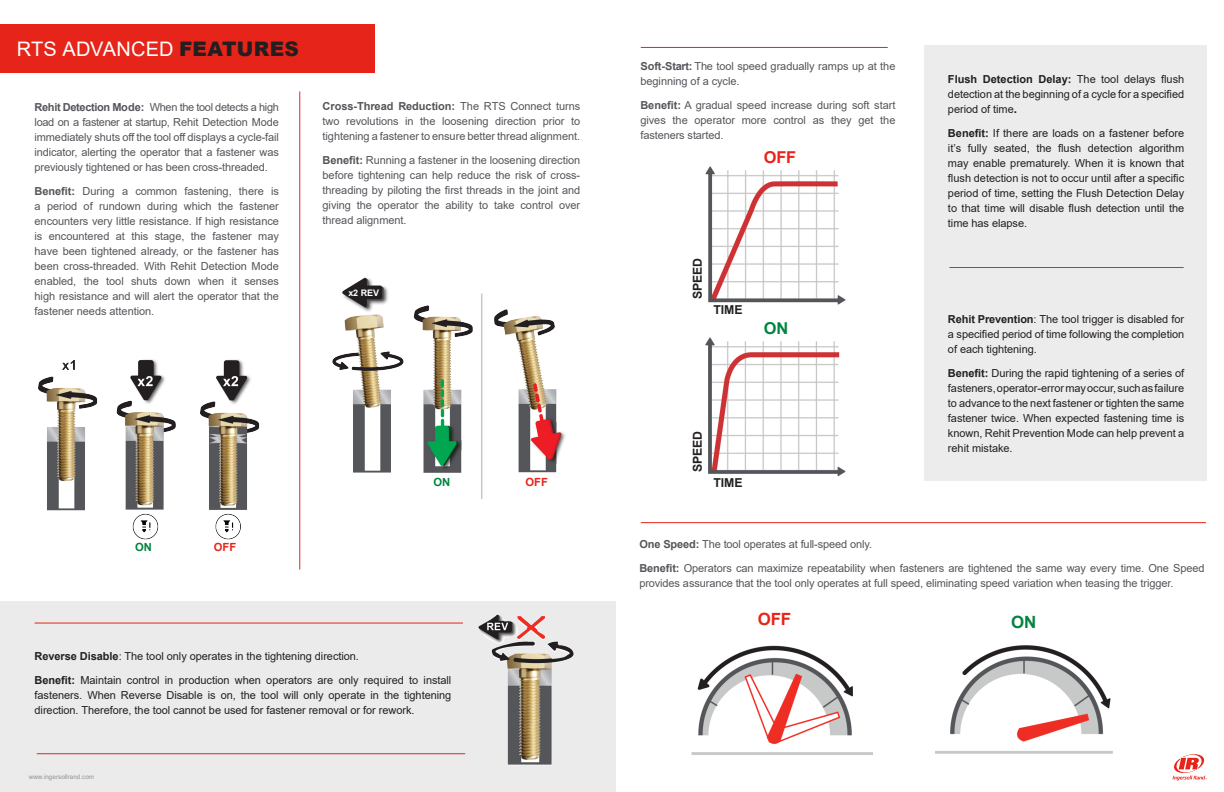
<style>
.page{position:relative;width:1224px;height:792px;background:#fff}
.page>*{position:absolute;margin:0;border:0;box-sizing:border-box;transform-origin:0 0}
.ChartBody{font:20px "Arial";color:#fff}
.t1{font:700 16.9px "Arial";color:#e72419}
.t2{font:700 16.9px "Arial";color:#00843f}
.t3{font:700 16.4px "Arial";color:#e72419}
.t4{font:700 16.4px "Arial";color:#00843f}
.t5{font:700 12.3px "Arial";letter-spacing:-.005em;color:#231f20}
.t6{font:700 11.2px "Arial";letter-spacing:-.005em;color:#e72419}
.t7{font:700 11.2px "Arial";color:#00843f}
.t8{font:11px/15px "Arial";letter-spacing:-.01em;color:#54555a;text-align:justify}
.t9{font:11px/15px "Arial";letter-spacing:-.005em;color:#231f20;text-align:justify}
.t10{font:700 9px "Arial";color:#fff}
.t11{font:6.4px "Arial";color:#919396}
.s1{font-weight:900;color:#231f20}
.s2{font-weight:700}
.s3{font-weight:700;font-size:12px}
</style>
<div class="page">
<div style="left:924px;top:46px;width:283px;height:435px;background:#edecec"></div>
<div style="left:0;top:601px;width:616px;height:190px;background:#ecebeb"></div>
<hr style="left:641px;top:47px;width:247px;height:1px;background:#e72419">
<svg style="left:1173px;top:754px;width:34px;height:26px"></svg>
<div style="left:0;top:24px;width:374px;height:49px;background:#e72419"></div>
<img style="left:478px;top:615px;width:96px;height:150px">
<img style="left:39px;top:359px;width:221px;height:181px">
<img style="left:332px;top:277px;width:233px;height:222px">
<hr style="left:300px;top:91px;width:1px;height:479px;background:#e72419">
<hr style="left:37px;top:753px;width:428px;height:1px;background:#e72419">
<img style="left:935px;top:645px;width:178px;height:109px">
<img style="left:691px;top:645px;width:181px;height:110px">
<img style="left:705px;top:166px;width:141px;height:139px">
<hr style="left:641px;top:522px;width:565px;height:1px;background:#e72419">
<hr style="left:950px;top:267px;width:234px;height:1px;background:#e72419">
<img style="left:705px;top:337px;width:141px;height:140px">
<hr style="left:35px;top:623px;width:428px;height:1px;background:#e72419">
<p class="ChartBody" style="left:17px;top:35px;width:284px">RTS ADVANCED <span class="s1">FEATURES</span></p>
<p class="t8" style="left:35px;top:100px;width:246px"><span class="s2">Rehit Detection Mode:</span> When the tool detects a high load on a fastener at startup, Rehit Detection Mode immediately shuts off the tool off displays a cycle-fail indicator, alerting the operator that a fastener was previously tightened or has been cross-threaded.</p>
<p class="t8" style="left:35px;top:184px;width:246px"><span class="s2">Benefit:</span> During a common fastening, there is a period of rundown during which the fastener encounters very little resistance. If high resistance is encountered at this stage, the fastener may have been tightened already, or the fastener has been cross-threaded. With Rehit Detection Mode enabled, the tool shuts down when it senses high resistance and will alert the operator that the fastener needs attention.</p>
<p class="t8" style="left:323px;top:98px;width:259px"><span class="s2">Cross-Thread Reduction:</span> The RTS Connect turns two revolutions in the loosening direction prior to tightening a fastener to ensure better thread alignment.</p>
<p class="t8" style="left:323px;top:152px;width:259px"><span class="s2">Benefit:</span> Running a fastener in the loosening direction before tightening can help reduce the risk of cross&shy;threading by piloting the first threads in the joint and giving the operator the ability to take control over thread alignment.</p>
<p class="t10" style="left:348px;top:287px;width:32px">x2 REV</p>
<p class="t7" style="left:135px;top:539px;width:18px">ON</p>
<p class="t6" style="left:214px;top:539px;width:24px">OFF</p>
<p class="t7" style="left:433px;top:475px;width:18px">ON</p>
<p class="t6" style="left:526px;top:474px;width:24px">OFF</p>
<p class="t9" style="left:35px;top:648px;width:326px"><span class="s2">Reverse Disable</span>: The tool only operates in the tightening direction.</p>
<p class="t9" style="left:35px;top:672px;width:418px"><span class="s2">Benefit:</span> Maintain control in production when operators are only required to install fasteners. When Reverse Disable is on, the tool will only operate in the tightening direction. Therefore, the tool cannot be used for fastener removal or for rework.</p>
<p class="t11" style="left:29px;top:773px;width:67px">www.ingersollrand.com</p>
<p class="t8" style="left:640px;top:58px;width:257px"><span class="s2">Soft-Start:</span> The tool speed gradually ramps up at the beginning of a cycle.</p>
<p class="t8" style="left:640px;top:97px;width:257px"><span class="s2">Benefit:</span> A gradual speed increase during soft start gives the operator more control as they get the fasteners started.</p>
<p class="t3" style="left:764px;top:145px;width:34px">OFF</p>
<p class="t5" style="left:689px;top:299px;width:43px;rotate:-90deg">SPEED</p>
<p class="t5" style="left:713px;top:301px;width:31px">TIME</p>
<p class="t4" style="left:764px;top:317px;width:26px">ON</p>
<p class="t5" style="left:689px;top:472px;width:43px;rotate:-90deg">SPEED</p>
<p class="t5" style="left:713px;top:474px;width:31px">TIME</p>
<p class="t9" style="left:948px;top:71px;width:238px"><span class="s2">Flush Detection Delay:</span> The tool delays flush detection at the beginning of a cycle for a specified period of time<span class="s3">.</span></p>
<p class="t9" style="left:948px;top:125px;width:238px"><span class="s2">Benefit:</span> If there are loads on a fastener before it’s fully seated, the flush detection algorithm may enable prematurely. When it is known that flush detection is not to occur until after a specific period of time, setting the Flush Detection Delay to that time will disable flush detection until the time has elapse.</p>
<p class="t9" style="left:948px;top:311px;width:238px"><span class="s2">Rehit Prevention</span>: The tool trigger is disabled for a specified period of time following the completion of each tightening.</p>
<p class="t9" style="left:948px;top:365px;width:238px"><span class="s2">Benefit:</span> During the rapid tightening of a series of fasteners, operator-error may occur, such as failure to advance to the next fastener or tighten the same fastener twice. When expected fastening time is known, Rehit Prevention Mode can help prevent a rehit mistake.</p>
<p class="t8" style="left:639px;top:537px;width:234px"><span class="s2">One Speed:</span> The tool operates at full-speed only.</p>
<p class="t8" style="left:639px;top:561px;width:567px"><span class="s2">Benefit:</span> Operators can maximize repeatability when fasteners are tightened the same way every time. One Speed provides assurance that the tool only operates at full speed, eliminating speed variation when teasing the trigger.</p>
<p class="t1" style="left:758px;top:608px;width:35px">OFF</p>
<p class="t2" style="left:1011px;top:610px;width:27px">ON</p>
</div>
